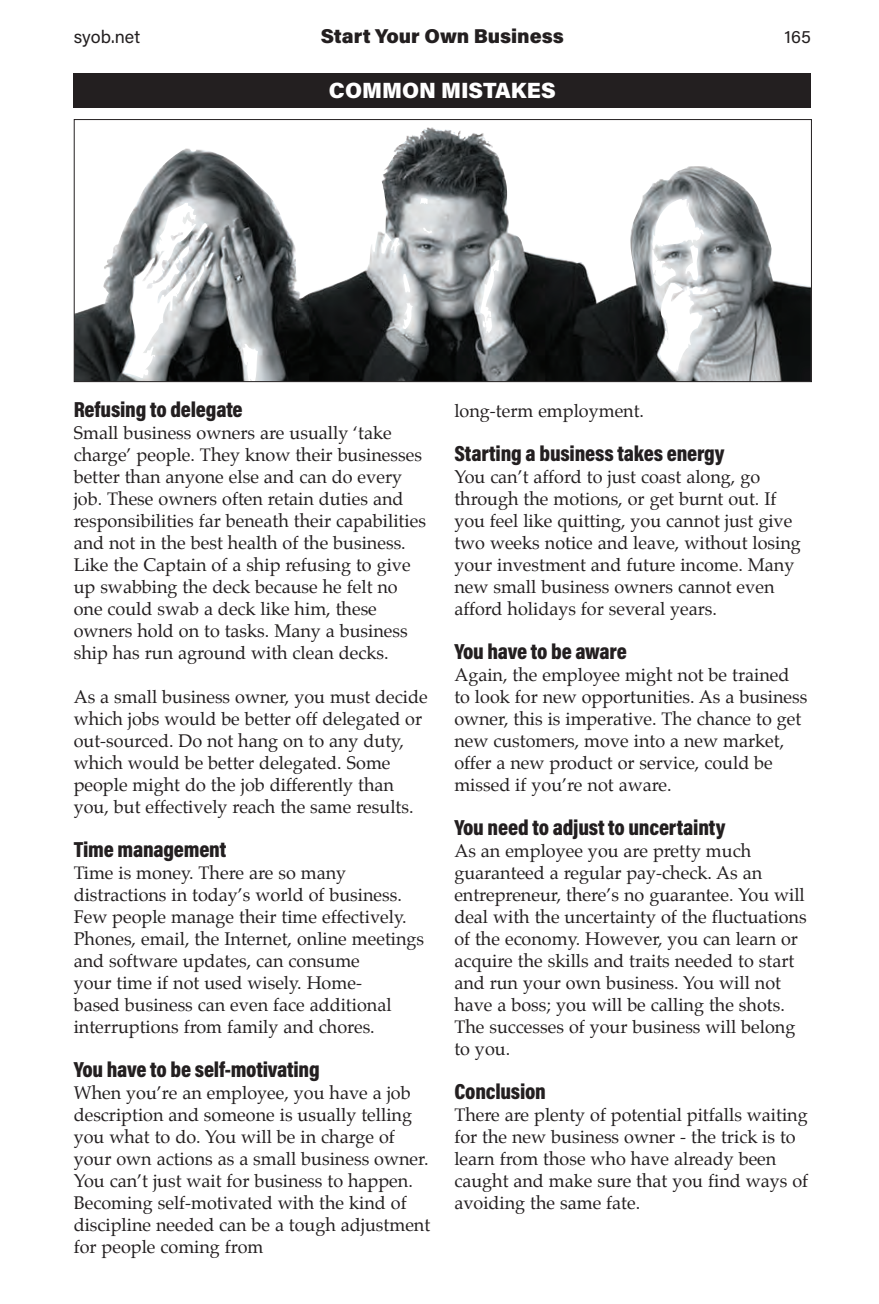
<style>
.page{position:relative;width:879px;height:1304px;background:#fff}
.page>*{position:absolute;margin:0;border:0;box-sizing:border-box;transform-origin:0 0}
._7-header4Sub{font:900 22px "Acumin Pro Cond";letter-spacing:-.01em;color:#231f20}
._1-header1WOB{font:900 22px "Acumin Pro";color:#fff}
.t1{font:900 20px "Acumin Pro";color:#231f20}
._8-textUnderSub8{font:18px/22px "Palatino";color:#231f20}
.t2{font:18px "Acumin Pro";letter-spacing:.005em;color:#231f20}
</style>
<div class="page">
<div style="left:74px;top:74px;width:737px;height:34px;background:#231f20"></div>
<img style="left:76px;top:127px;width:734px;height:253px">
<div style="left:74px;top:119px;width:738px;height:263px;border:1px solid #231f20"></div>
<p class="t2" style="left:74px;top:24px;width:68px">syob.net</p>
<p class="t1" style="left:321px;top:22px;width:245px">Start Your Own Business</p>
<p class="t2" style="left:784px;top:24px;width:28px">165</p>
<p class="_1-header1WOB" style="left:329px;top:75px;width:228px">COMMON MISTAKES</p>
<p class="_7-header4Sub" style="left:74px;top:395px;width:170px">Refusing to delegate</p>
<p class="_8-textUnderSub8" style="left:74px;top:422px;width:354px">Small business owners are usually ‘take charge’ people. They know their businesses better than anyone else and can do every job. These owners often retain duties and responsibilities far beneath their capabilities and not in the best health of the business.<br>Like the Captain of a ship refusing to give up swabbing the deck because he felt no one could swab a deck like him, these owners hold on to tasks. Many a business ship has run aground with clean decks.</p>
<p class="_8-textUnderSub8" style="left:74px;top:685px;width:355px">As a small business owner, you must decide which jobs would be better off delegated or out-sourced. Do not hang on to any duty, which would be better delegated. Some people might do the job differently than you, but effectively reach the same results.</p>
<p class="_7-header4Sub" style="left:74px;top:835px;width:154px">Time management</p>
<p class="_8-textUnderSub8" style="left:74px;top:862px;width:352px">Time is money. There are so many distractions in today’s world of business.<br>Few people manage their time effectively.<br>Phones, email, the Internet, online meetings and software updates, can consume<br>your time if not used wisely. Home-<br>based business can even face additional interruptions from family and chores.</p>
<p class="_7-header4Sub" style="left:74px;top:1055px;width:248px">You have to be self-motivating</p>
<p class="_8-textUnderSub8" style="left:74px;top:1082px;width:358px">When you’re an employee, you have a job description and someone is usually telling you what to do. You will be in charge of your own actions as a small business owner.<br>You can’t just wait for business to happen.<br>Becoming self-motivated with the kind of discipline needed can be a tough adjustment for people coming from</p>
<p class="_8-textUnderSub8" style="left:454px;top:400px;width:191px">long-term employment.</p>
<p class="_7-header4Sub" style="left:454px;top:439px;width:271px">Starting a business takes energy</p>
<p class="_8-textUnderSub8" style="left:454px;top:466px;width:348px">You can’t afford to just coast along, go through the motions, or get burnt out. If you feel like quitting, you cannot just give two weeks notice and leave, without losing your investment and future income. Many new small business owners cannot even afford holidays for several years.</p>
<p class="_7-header4Sub" style="left:454px;top:637px;width:174px">You have to be aware</p>
<p class="_8-textUnderSub8" style="left:454px;top:664px;width:355px">Again, the employee might not be trained to look for new opportunities. As a business owner, this is imperative. The chance to get new customers, move into a new market, offer a new product or service, could be missed if you’re not aware.</p>
<p class="_7-header4Sub" style="left:454px;top:813px;width:273px">You need to adjust to uncertainty</p>
<p class="_8-textUnderSub8" style="left:454px;top:840px;width:354px">As an employee you are pretty much guaranteed a regular pay-check. As an entrepreneur, there’s no guarantee. You will deal with the uncertainty of the fluctuations of the economy. However, you can learn or acquire the skills and traits needed to start and run your own business. You will not have a boss; you will be calling the shots.<br>The successes of your business will belong to you.</p>
<p class="_7-header4Sub" style="left:454px;top:1077px;width:93px">Conclusion</p>
<p class="_8-textUnderSub8" style="left:454px;top:1104px;width:355px">There are plenty of potential pitfalls waiting for the new business owner - the trick is to learn from those who have already been caught and make sure that you find ways of avoiding the same fate.</p>
</div>
